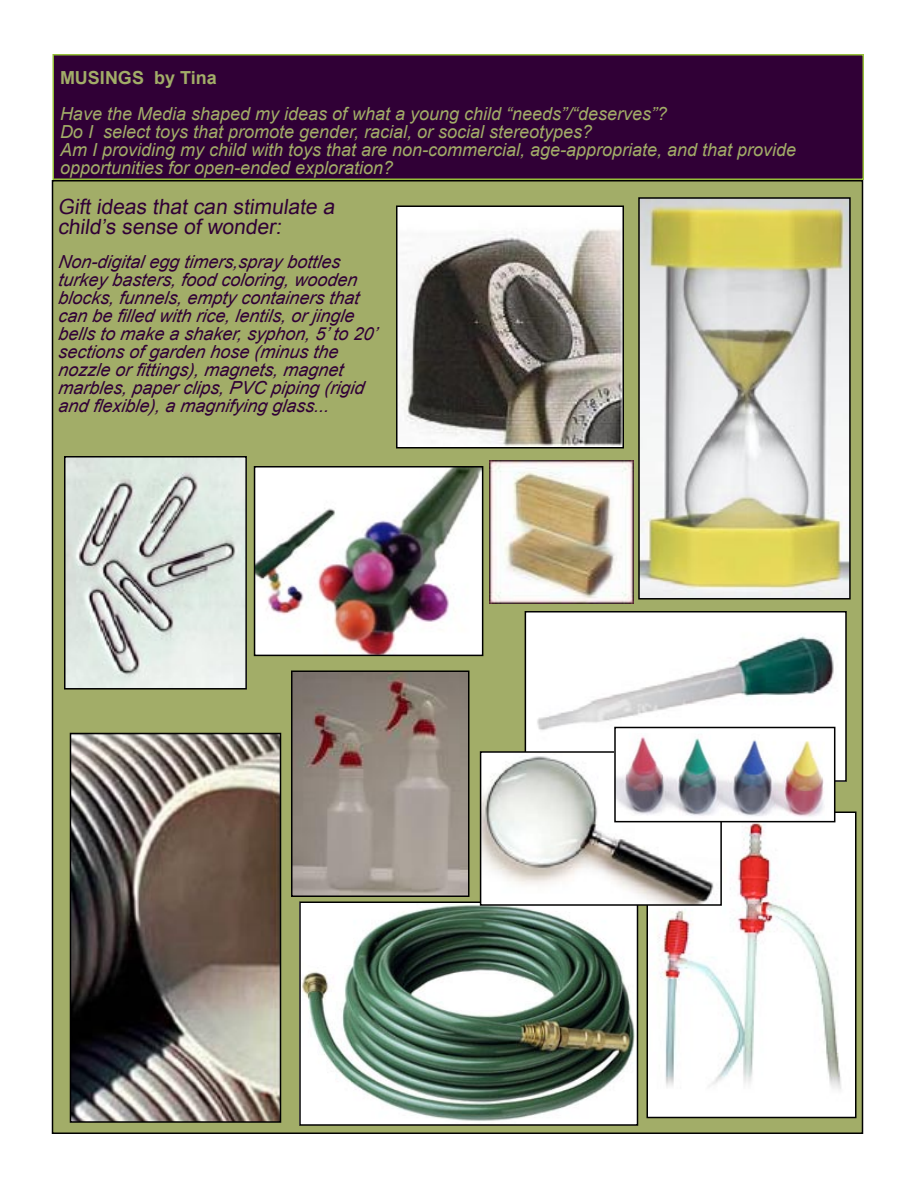
<style>
.page{position:relative;width:918px;height:1188px;background:#fff}
.page>*{position:absolute;margin:0;border:0;box-sizing:border-box;transform-origin:0 0}
.t1{font:21px/19.5px "Arial";color:#300036}
.t2{font:italic 18px/18px "Arial";color:#300036}
.t3{font:italic 18px "Arial";color:#a2ad68}
.t4{font:700 18px "Arial";color:#a2ad68}
</style>
<div class="page">
<div style="left:53px;top:55px;width:810px;height:124px;background:#300036"></div>
<div style="left:52px;top:54px;width:812px;height:126px;border:2px solid #96be3a"></div>
<div style="left:52px;top:181px;width:810px;height:952px;background:#a2ad68"></div>
<img style="left:649px;top:815px;width:204px;height:300px">
<div style="left:646px;top:812px;width:210px;height:306px;border:2px solid #000"></div>
<img style="left:641px;top:200px;width:207px;height:397px">
<div style="left:638px;top:197px;width:213px;height:403px;border:2px solid #000"></div>
<img style="left:399px;top:209px;width:222px;height:236px">
<div style="left:396px;top:206px;width:228px;height:242px;border:2px solid #000"></div>
<img style="left:528px;top:614px;width:316px;height:165px">
<div style="left:525px;top:611px;width:322px;height:171px;border:2px solid #000"></div>
<img style="left:302px;top:904px;width:333px;height:219px">
<div style="left:299px;top:901px;width:339px;height:225px;border:2px solid #000"></div>
<img style="left:73px;top:736px;width:205px;height:384px">
<div style="left:70px;top:733px;width:211px;height:390px;border:2px solid #000"></div>
<img style="left:257px;top:469px;width:223px;height:184px">
<div style="left:254px;top:466px;width:229px;height:190px;border:2px solid #000"></div>
<img style="left:294px;top:673px;width:172px;height:221px">
<div style="left:291px;top:670px;width:178px;height:227px;border:2px solid #000"></div>
<img style="left:67px;top:459px;width:177px;height:228px">
<div style="left:64px;top:456px;width:183px;height:234px;border:2px solid #000"></div>
<img style="left:483px;top:754px;width:236px;height:149px">
<div style="left:480px;top:751px;width:242px;height:155px;border:2px solid #000"></div>
<img style="left:489px;top:460px;width:144px;height:144px">
<img style="left:617px;top:730px;width:215px;height:89px">
<div style="left:614px;top:727px;width:221px;height:95px;border:2px solid #000"></div>
<p class="t4" style="left:60px;top:67px;width:158px">MUSINGS by Tina</p>
<p class="t3" style="left:60px;top:103px;width:609px">Have the Media shaped my ideas of what a young child “needs”/“deserves”?</p>
<p class="t3" style="left:60px;top:121px;width:534px">Do I select toys that promote gender, racial, or social stereotypes?</p>
<p class="t3" style="left:60px;top:139px;width:738px">Am I providing my child with toys that are non-commercial, age-appropriate, and that provide</p>
<p class="t3" style="left:60px;top:157px;width:335px">opportunities for open-ended exploration?</p>
<p class="t1" style="left:58px;top:197px;width:281px">Gift ideas that can stimulate a child’s sense of wonder:</p>
<p class="t2" style="left:58px;top:253px;width:286px">Non-digital egg timers,sp ray bottles</p>
<p class="t2" style="left:58px;top:271px;width:321px">turkey basters, food coloring, wooden blocks, funnels, emp ty containers that can be filled with rice, lentils, or jingle bells to make a shaker, syphon, 5’ to 20’ sections of garden hose (minus the</p>
<p class="t2" style="left:58px;top:361px;width:308px">nozzle or fittings), magnets, magnet marbles, paper clips, PVC piping (rigid and flexible), a magnifying glass...</p>
</div>
